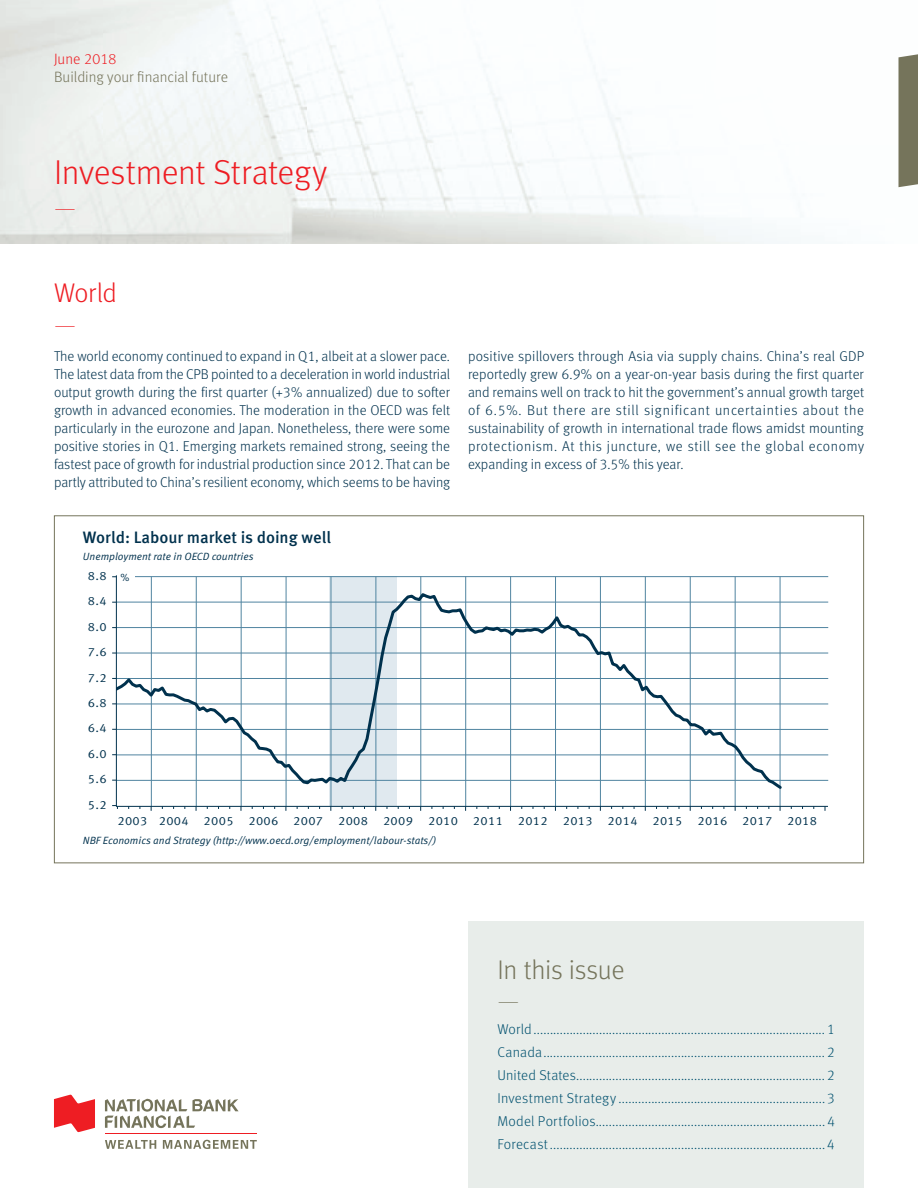
<style>
.page{position:relative;width:918px;height:1188px;background:#fff}
.page>*{position:absolute;margin:0;border:0;box-sizing:border-box;transform-origin:0 0}
.t1{font:300 34.5px "Meta OT";letter-spacing:-.015em;color:#ee1d23}
.t2{font:300 27px "Meta OT";letter-spacing:-.01em;color:#75745b}
.t3{font:300 27px "Meta OT";letter-spacing:-.015em;color:#ee1d23}
.t4{font:100 27px "Meta OT";color:#ee1d23}
.t5{font:100 27px "Meta OT";color:#75745b}
.t6{font:500 16.5px "Meta OT";color:#00314d}
.t7{font:300 15px "Meta OT";color:#75745b}
.t8{font:300 15px "Meta OT";letter-spacing:-.005em;color:#ee1d23}
.t9{font:300 14.25px/18px "Meta OT";letter-spacing:-.005em;color:#00314d;text-align:justify}
.t10{font:300 14.25px/23px "Meta OT";letter-spacing:.015em;color:#01516f;text-align:justify}
.t11{font:12px "Meta OT Norm";letter-spacing:.03em;color:#00314d;scale:1.06 1}
.t12{font:10.5px "Meta OT Norm Ita";color:#00314d}
.t13{font:10.5px "Meta OT Norm";color:#00314d}
</style>
<div class="page">
<div style="left:468px;top:922px;width:396px;height:266px;background:#e8edea"></div>
<svg style="left:898px;top:54px;width:20px;height:133px"></svg>
<svg style="left:105px;top:1140px;width:51px;height:9px"></svg>
<svg style="left:163px;top:1140px;width:94px;height:9px"></svg>
<hr style="left:105px;top:1133px;width:152px;height:1px;background:#ee1d23">
<svg style="left:54px;top:1095px;width:41px;height:37px"></svg>
<svg style="left:105px;top:1099px;width:134px;height:29px"></svg>
<svg style="left:112px;top:805px;width:6px;height:4px"></svg>
<svg style="left:116px;top:575px;width:712px;height:232px"></svg>
<svg style="left:116px;top:591px;width:668px;height:201px"></svg>
<p class="t8" style="left:54px;top:54px;width:64px">June 2018</p>
<p class="t7" style="left:54px;top:72px;width:176px">Building your financial future</p>
<h1 class="t1" style="left:54px;top:159px;width:275px">Investment Strategy</h1>
<h2 class="t4" style="left:54px;top:198px;width:23px">—</h2>
<h2 class="t3" style="left:54px;top:283px;width:65px">World</h2>
<h2 class="t4" style="left:54px;top:314px;width:23px">—</h2>
<p class="t9" style="left:54px;top:348px;width:398px">The world economy continued to expand in Q1, albeit at a slower pace.<br>The latest data from the CPB pointed to a deceleration in world industrial output growth during the first quarter (+3% annualized) due to softer growth in advanced economies. The moderation in the OECD was felt particularly in the eurozone and Japan. Nonetheless, there were some positive stories in Q1. Emerging markets remained strong, seeing the fastest pace of growth for industrial production since 2012. That can be partly attributed to China’s resilient economy, which seems to be having</p>
<p class="t9" style="left:468px;top:348px;width:398px">positive spillovers through Asia via supply chains. China’s real GDP reportedly grew 6.9% on a year-on-year basis during the first quarter and remains well on track to hit the government’s annual growth target of 6.5%. But there are still significant uncertainties about the sustainability of growth in international trade flows amidst mounting protectionism. At this juncture, we still see the global economy expanding in excess of 3.5% this year.</p>
<p class="t6" style="left:83px;top:531px;width:250px">World: Labour market is doing well</p>
<p class="t12" style="left:83px;top:552px;width:172px">Unemployment rate in OECD countries</p>
<p class="t11" style="left:88px;top:571px;width:19px">8.8</p>
<p class="t11" style="left:88px;top:597px;width:19px">8.4</p>
<p class="t11" style="left:88px;top:622px;width:19px">8.0</p>
<p class="t11" style="left:88px;top:648px;width:19px">7.6</p>
<p class="t11" style="left:88px;top:673px;width:19px">7.2</p>
<p class="t11" style="left:88px;top:698px;width:19px">6.8</p>
<p class="t11" style="left:88px;top:724px;width:19px">6.4</p>
<p class="t11" style="left:88px;top:749px;width:19px">6.0</p>
<p class="t11" style="left:88px;top:775px;width:19px">5.6</p>
<p class="t11" style="left:88px;top:800px;width:19px">5.2</p>
<p class="t13" style="left:120px;top:573px;width:11px">%</p>
<p class="t11" style="left:117px;top:816px;width:280px">2003 2004 2005 2006 2007 2008 2009</p>
<p class="t11" style="left:428px;top:816px;width:369px">2010 2011 2012 2013 2014 2015 2016 2017 2018</p>
<p class="t12" style="left:83px;top:837px;width:355px">NBF Economics and Strategy (http://www.oecd.org/employment/labour-stats/)</p>
<h2 class="t2" style="left:498px;top:960px;width:129px">In this issue</h2>
<h2 class="t5" style="left:498px;top:991px;width:23px">—</h2>
<p class="t10" style="left:498px;top:1019px;width:339px">World ......................................................................................... 1<br>Canada ...................................................................................... 2<br>United States ............................................................................ 2<br>Investment Strategy ............................................................... 3<br>Model Portfolios...................................................................... 4<br>Forecast .................................................................................... 4</p>
</div>
